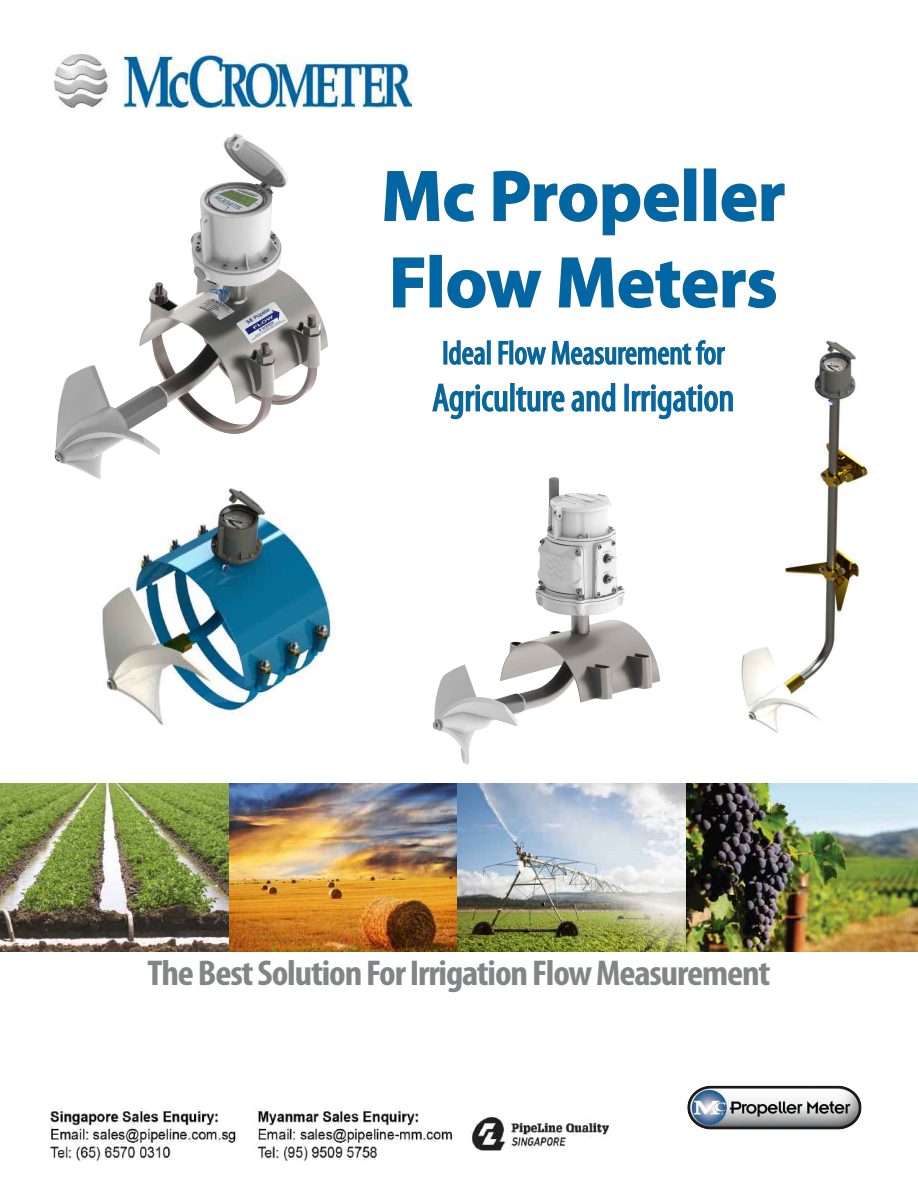
<style>
.page{position:relative;width:918px;height:1188px;background:#fff}
.page>*{position:absolute;margin:0;border:0;box-sizing:border-box;transform-origin:0 0}
.t1{font:700 72px/86.4px "Myriad Pro";color:#0066a4}
.t2{font:condensed 39px "Myriad Pro";color:#0066a4}
.t3{font:700 condensed 36px "Myriad Pro";letter-spacing:-.03em;color:#828487;scale:1.07 1}
.t4{font:condensed 33px "Myriad Pro";color:#0066a4}
</style>
<div class="page">
<img style="left:54px;top:54px;width:357px;height:54px">
<img style="left:54px;top:133px;width:274px;height:346px">
<img style="left:687px;top:1085px;width:175px;height:45px">
<img style="left:0;top:783px;width:918px;height:169px">
<img style="left:102px;top:488px;width:232px;height:238px">
<img style="left:432px;top:477px;width:229px;height:288px">
<img style="left:741px;top:340px;width:129px;height:393px">
<svg style="left:384px;top:171px;width:91px;height:51px"></svg>
<svg style="left:493px;top:170px;width:186px;height:66px"></svg>
<div style="left:684px;top:168px;width:12px;height:53px;border:2px solid #196689"></div>
<div style="left:704px;top:168px;width:12px;height:53px;border:2px solid #196689"></div>
<svg style="left:721px;top:183px;width:64px;height:39px"></svg>
<svg style="left:393px;top:257px;width:32px;height:51px"></svg>
<div style="left:430px;top:255px;width:12px;height:52px;border:2px solid #196689"></div>
<svg style="left:447px;top:269px;width:95px;height:40px"></svg>
<svg style="left:558px;top:257px;width:218px;height:52px"></svg>
<svg style="left:432px;top:340px;width:301px;height:80px"></svg>
<img style="left:48px;top:1108px;width:561px;height:54px">
<p class="t1" style="left:381px;top:151px;width:405px">Mc Propeller<br>Flow Meters</p>
<p class="t4" style="left:442px;top:333px;width:284px">Ideal Flow Measurement for</p>
<p class="t2" style="left:432px;top:374px;width:304px">Agriculture and Irrigation</p>
<p class="t3" style="left:148px;top:951px;width:584px">The Best Solution For Irrigation Flow Measurement</p>
</div>
